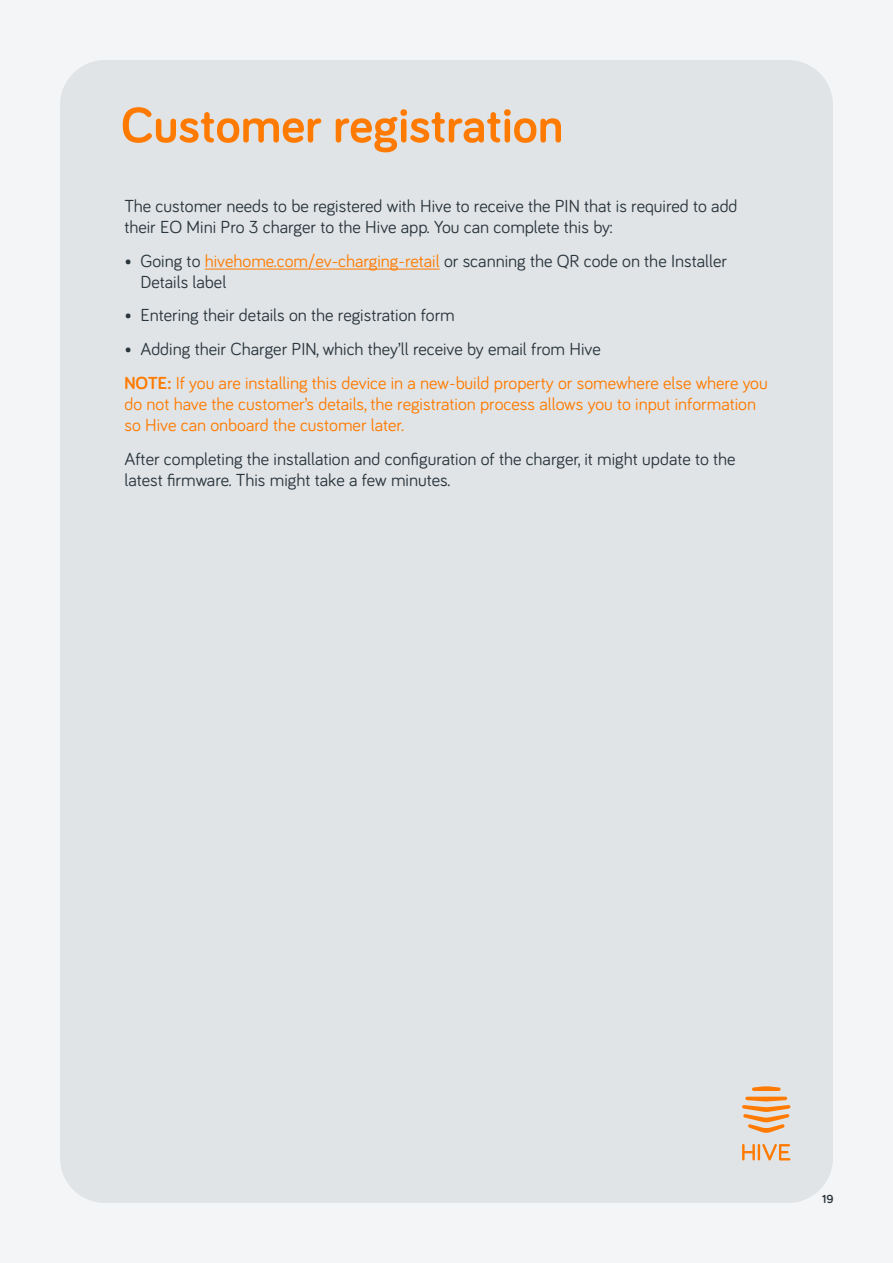
<style>
.page{position:relative;width:893px;height:1263px;background:#f4f5f6}
.page>*{position:absolute;margin:0;border:0;box-sizing:border-box;transform-origin:0 0}
.t1{font:700 50.85px "Bariol";color:#ff7a00}
.t2{font:18px/21px "Bariol";color:#2a353d}
.t3{font:18px/33.8px "Bariol";color:#ff7a00}
.t4{font:700 12px "Bariol";color:#2a353d}
.s1{color:#ff7a00}
.s2{color:#2a353d}
.s3{font-weight:700}
</style>
<div class="page">
<div style="left:60px;top:60px;width:773px;height:1143px;background:#e0e4e6;border-radius:45px"></div>
<svg style="left:742px;top:1144px;width:48px;height:16px"></svg>
<svg style="left:742px;top:1086px;width:48px;height:47px"></svg>
<hr style="left:205px;top:269px;width:235px;height:1px;background:#ff7a00">
<h1 class="t1" style="left:121px;top:90px;width:444px">Customer registration</h1>
<p class="t2" style="left:124px;top:195px;width:615px">The customer needs to be registered with Hive to receive the PIN that is required to add their EO Mini Pro 3 charger to the Hive app. You can complete this by:</p>
<p class="t2" style="left:141px;top:249px;width:588px;text-indent:-16px">• Going to <span class="s1">hivehome.com/ev-charging-retail</span> or scanning the QR code on the Installer<br>Details label</p>
<p class="t2" style="left:124px;top:304px;width:332px">• Entering their details on the registration form</p>
<p class="t3" style="left:124px;top:331px;width:645px"><span class="s2">• Adding their Charger PIN, which they’ll receive by email from Hive<br></span><span class="s3">NOTE:</span> If you are installing this device in a new-build property or somewhere else where you</p>
<p class="t3" style="left:124px;top:393px;width:633px;line-height:21px">do not have the customer’s details, the registration process allows you to input information so Hive can onboard the customer later.</p>
<p class="t2" style="left:124px;top:447px;width:613px">After completing the installation and configuration of the charger, it might update to the latest firmware. This might take a few minutes.</p>
<p class="t4" style="left:822px;top:1191px;width:13px">19</p>
</div>
